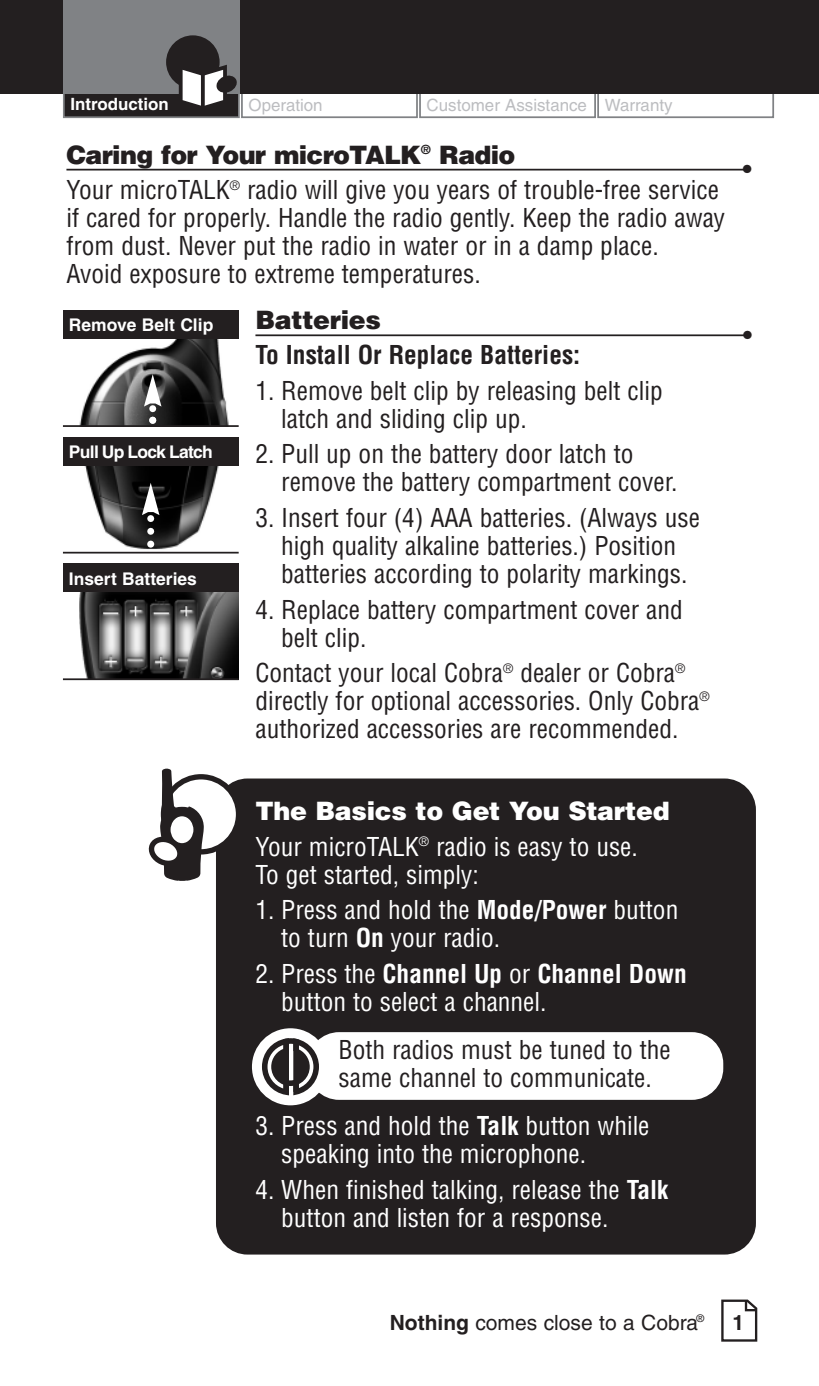
<style>
.page{position:relative;width:819px;height:1386px;background:#fff}
.page>*{position:absolute;margin:0;border:0;box-sizing:border-box;transform-origin:0 0}
.t1{font:condensed 25.2px/28px "Helvetica";color:#231f20}
.t2{font:condensed 25.2px/28px "Helvetica";color:#fff}
.t3{font:900 25.2px "Helvetica";letter-spacing:-.025em;color:#231f20}
.t4{font:700 condensed 25.2px "Helvetica";color:#231f20}
.t5{font:700 25.2px "Helvetica";color:#231f20}
.t6{font:21px "Helvetica";color:#231f20}
.t7{font:700 21px "Helvetica";color:#231f20}
.t8{font:700 17.5px "Helvetica";color:#fff}
.t9{font:700 17.5px "Helvetica";letter-spacing:-.04em;color:#fff}
.t10{font:16.8px "Helvetica";color:#bcbdc0}
.t11{font:700 16.8px "Helvetica";color:#fff}
.t12{font:10.5px "Helvetica";color:#231f20}
.s1{font-weight:900;font-stretch:normal}
.s2{font-weight:700}
</style>
<div class="page">
<div style="left:216px;top:779px;width:540px;height:476px;background:#231f20;border-radius:32px"></div>
<div style="left:597px;top:91px;width:177px;height:27px;border:2px solid #808285"></div>
<div style="left:241px;top:91px;width:177px;height:27px;border:2px solid #808285"></div>
<div style="left:419px;top:91px;width:177px;height:27px;border:2px solid #808285"></div>
<div style="left:0;top:0;width:819px;height:94px;background:#231f20"></div>
<div style="left:64px;top:92px;width:175px;height:25px;background:#231f20"></div>
<div style="left:63px;top:91px;width:177px;height:27px;border:2px solid #808285"></div>
<div style="left:63px;top:0;width:177px;height:94px;background:#808285"></div>
<div style="left:166px;top:35px;width:54px;height:54px;background:#231f20;border-radius:50%"></div>
<svg style="left:179px;top:65px;width:59px;height:45px"></svg>
<hr style="left:66px;top:169px;width:684px;height:2px;background:#231f20">
<hr style="left:255px;top:334px;width:495px;height:2px;background:#231f20">
<img style="left:79px;top:592px;width:160px;height:86px">
<div style="left:63px;top:564px;width:176px;height:28px;background:#231f20"></div>
<hr style="left:63px;top:678px;width:176px;height:2px;background:#231f20">
<img style="left:63px;top:465px;width:176px;height:87px">
<div style="left:63px;top:437px;width:176px;height:28px;background:#231f20"></div>
<hr style="left:63px;top:552px;width:176px;height:2px;background:#231f20">
<img style="left:79px;top:339px;width:150px;height:86px">
<div style="left:63px;top:310px;width:176px;height:29px;background:#231f20"></div>
<hr style="left:63px;top:425px;width:176px;height:2px;background:#231f20">
<svg style="left:144px;top:374px;width:17px;height:50px"></svg>
<svg style="left:142px;top:483px;width:17px;height:65px"></svg>
<div style="left:308px;top:1032px;width:415px;height:68px;background:#fff;border-radius:32px"></div>
<div style="left:252px;top:1028px;width:77px;height:77px;background:#fff;border-radius:50%"></div>
<svg style="left:262px;top:1038px;width:57px;height:57px"></svg>
<div style="left:164px;top:777px;width:75px;height:75px;background:#fff;border-radius:50%"></div>
<div style="left:161px;top:774px;width:80px;height:81px;border:5px solid #231f20;border-radius:50%"></div>
<svg style="left:148px;top:768px;width:56px;height:113px"></svg>
<svg style="left:721px;top:1300px;width:36px;height:42px"></svg>
<p class="t11" style="left:70px;top:98px;width:100px">Introduction</p>
<p class="t10" style="left:249px;top:99px;width:76px">Operation</p>
<p class="t10" style="left:427px;top:99px;width:248px">Customer Assistance Warranty</p>
<p class="t3" style="left:66px;top:145px;width:451px">Caring for Your microTALK<sup>®</sup> Radio</p>
<p class="t1" style="left:66px;top:178px;width:660px">Your microTALK<sup>®</sup> radio will give you years of trouble-free service if cared for properly. Handle the radio gently. Keep the radio away from dust. Never put the radio in water or in a damp place.<br>Avoid exposure to extreme temperatures.</p>
<p class="t3" style="left:255px;top:311px;width:127px">Batteries</p>
<p class="t8" style="left:69px;top:318px;width:146px">Remove Belt Clip</p>
<p class="t9" style="left:69px;top:445px;width:145px">Pull Up Lock Latch</p>
<p class="t8" style="left:69px;top:571px;width:130px">Insert Batteries</p>
<p class="t4" style="left:255px;top:345px;width:326px">To Install Or Replace Batteries:</p>
<p class="t1" style="left:281px;top:379px;width:383px;text-indent:-26px">1. Remove belt clip by releasing belt clip latch and sliding clip up.</p>
<p class="t1" style="left:281px;top:442px;width:398px;text-indent:-26px">2. Pull up on the battery door latch to remove the battery compartment cover.</p>
<p class="t1" style="left:255px;top:506px;width:446px;text-align:center">3. Insert four (4) AAA batteries. (Always use high quality alkaline batteries.) Position batteries according to polarity markings.</p>
<p class="t1" style="left:281px;top:597px;width:403px;text-indent:-26px">4. Replace battery compartment cover and belt clip.</p>
<p class="t1" style="left:255px;top:661px;width:456px">Contact your local Cobra<sup>®</sup> dealer or Cobra<sup>® </sup>directly for optional accessories. Only Cobra<sup>® </sup>authorized accessories are recommended.</p>
<p class="t5" style="left:743px;top:159px;width:10px">•</p>
<p class="t5" style="left:743px;top:325px;width:10px">•</p>
<p class="t2" style="left:255px;top:795px;width:416px;line-height:35.7px"><span class="s1">The Basics to Get You Started<br></span>Your microTALK<sup>®</sup> radio is easy to use.</p>
<p class="t2" style="left:255px;top:863px;width:225px">To get started, simply:</p>
<p class="t2" style="left:281px;top:898px;width:399px;text-indent:-26px">1. Press and hold the <span class="s2">Mode/Power</span> button to turn <span class="s2">On</span> your radio.</p>
<p class="t2" style="left:281px;top:962px;width:407px;text-indent:-26px">2. Press the <span class="s2">Channel Up</span> or <span class="s2">Channel Down </span>button to select a channel.</p>
<p class="t1" style="left:339px;top:1038px;width:334px">Both radios must be tuned to the same channel to communicate.</p>
<p class="t2" style="left:281px;top:1114px;width:370px;text-indent:-26px">3. Press and hold the <span class="s2">Talk</span> button while speaking into the microphone.</p>
<p class="t2" style="left:281px;top:1178px;width:389px;text-indent:-26px">4. When finished talking, release the <span class="s2">Talk </span>button and listen for a response.</p>
<p class="t6" style="left:390px;top:1314px;width:310px"><span class="s2">Nothing</span> comes close to a Cobra</p>
<p class="t7" style="left:733px;top:1314px;width:13px">1</p>
<p class="t12" style="left:696px;top:1315px;width:9px">®</p>
</div>
